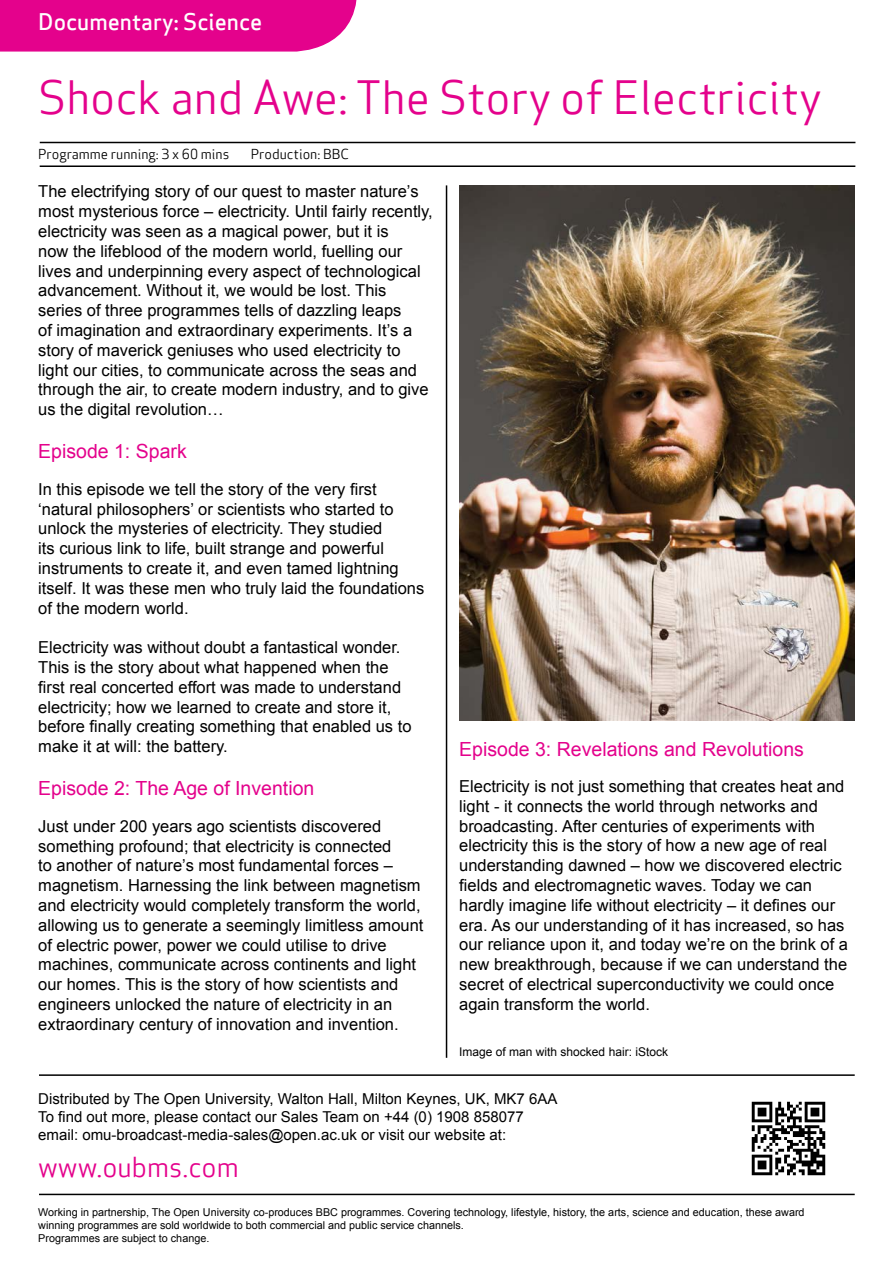
<style>
.page{position:relative;width:893px;height:1263px;background:#fff}
.page>*{position:absolute;margin:0;border:0;box-sizing:border-box;transform-origin:0 0}
.t1{font:45px "Apex Sans Book T";color:#e4028c}
.t2{font:27px "Apex Sans Book T";color:#e4028c}
.t3{font:22.5px "Apex Sans Medium T";color:#fff}
.t4{font:19.5px "Arial";color:#e4028c}
.t5{font:16.5px/19.8px "Arial";color:#000}
.t6{font:15px/18px "Arial";color:#000}
.t7{font:13.5px "Apex Sans Book T";color:#000}
.t8{font:12px "Arial";color:#000}
.t9{font:10.8px/12.9px "Arial";color:#000}
</style>
<div class="page">
<div style="left:0;top:0;width:357px;height:52px;background:#e4028c"></div>
<hr style="left:40px;top:142px;width:815px;height:1px;background:#000">
<hr style="left:40px;top:165px;width:815px;height:2px;background:#000">
<hr style="left:39px;top:1074px;width:816px;height:2px;background:#000">
<hr style="left:39px;top:1194px;width:816px;height:1px;background:#000">
<hr style="left:446px;top:185px;width:1px;height:873px;background:#000">
<img style="left:459px;top:185px;width:396px;height:536px">
<img style="left:751px;top:1101px;width:75px;height:75px">
<h3 class="t3" style="left:38px;top:7px;width:226px">Documentary: Science</h3>
<h1 class="t1" style="left:38px;top:69px;width:785px">Shock and Awe: The Story of Electricity</h1>
<p class="t7" style="left:38px;top:145px;width:193px">Programme running: 3 x 60 mins</p>
<p class="t7" style="left:251px;top:145px;width:100px">Production: BBC</p>
<p class="t5" style="left:38px;top:182px;width:396px">The electrifying story of our quest to master nature’s most mysterious force – electricity. Until fairly recently, electricity was seen as a magical power, but it is<br>now the lifeblood of the modern world, fuelling our lives and underpinning every aspect of technological advancement. Without it, we would be lost. This series of three programmes tells of dazzling leaps<br>of imagination and extraordinary experiments. It’s a story of maverick geniuses who used electricity to light our cities, to communicate across the seas and through the air, to create modern industry, and to give us the digital revolution…</p>
<p class="t4" style="left:38px;top:439px;width:150px">Episode 1: Spark</p>
<p class="t5" style="left:38px;top:479px;width:388px">In this episode we tell the story of the very first ‘natural philosophers’ or scientists who started to unlock the mysteries of electricity. They studied<br>its curious link to life, built strange and powerful instruments to create it, and even tamed lightning itself. It was these men who truly laid the foundations of the modern world.</p>
<p class="t5" style="left:38px;top:638px;width:375px">Electricity was without doubt a fantastical wonder.<br>This is the story about what happened when the first real concerted effort was made to understand electricity; how we learned to create and store it, before finally creating something that enabled us to make it at will: the battery.</p>
<p class="t4" style="left:38px;top:776px;width:278px">Episode 2: The Age of Invention</p>
<p class="t5" style="left:38px;top:816px;width:387px">Just under 200 years ago scientists discovered something profound; that electricity is connected<br>to another of nature’s most fundamental forces – magnetism. Harnessing the link between magnetism and electricity would completely transform the world, allowing us to generate a seemingly limitless amount of electric power, power we could utilise to drive machines, communicate across continents and light our homes. This is the story of how scientists and engineers unlocked the nature of electricity in an extraordinary century of innovation and invention.</p>
<p class="t4" style="left:459px;top:736px;width:346px">Episode 3: Revelations and Revolutions</p>
<p class="t5" style="left:459px;top:776px;width:390px">Electricity is not just something that creates heat and light - it connects the world through networks and broadcasting. After centuries of experiments with electricity this is the story of how a new age of real understanding dawned – how we discovered electric fields and electromagnetic waves. Today we can hardly imagine life without electricity – it defines our era. As our understanding of it has increased, so has our reliance upon it, and today we’re on the brink of a new breakthrough, because if we can understand the secret of electrical superconductivity we could once again transform the world.</p>
<p class="t8" style="left:459px;top:1044px;width:210px">Image of man with shocked hair: iStock</p>
<p class="t6" style="left:38px;top:1089px;width:521px">Distributed by The Open University, Walton Hall, Milton Keynes, UK, MK7 6AA<br>To find out more, please contact our Sales Team on +44 (0) 1908 858077 email: omu-broadcast-media-sales@open.ac.uk or visit our website at:</p>
<h2 class="t2" style="left:38px;top:1149px;width:202px">www.oubms.com</h2>
<p class="t9" style="left:38px;top:1205px;width:768px">Working in partnership, The Open University co-produces BBC programmes. Covering technology, lifestyle, history, the arts, science and education, these award winning programmes are sold worldwide to both commercial and public service channels.<br>Programmes are subject to change.</p>
</div>
